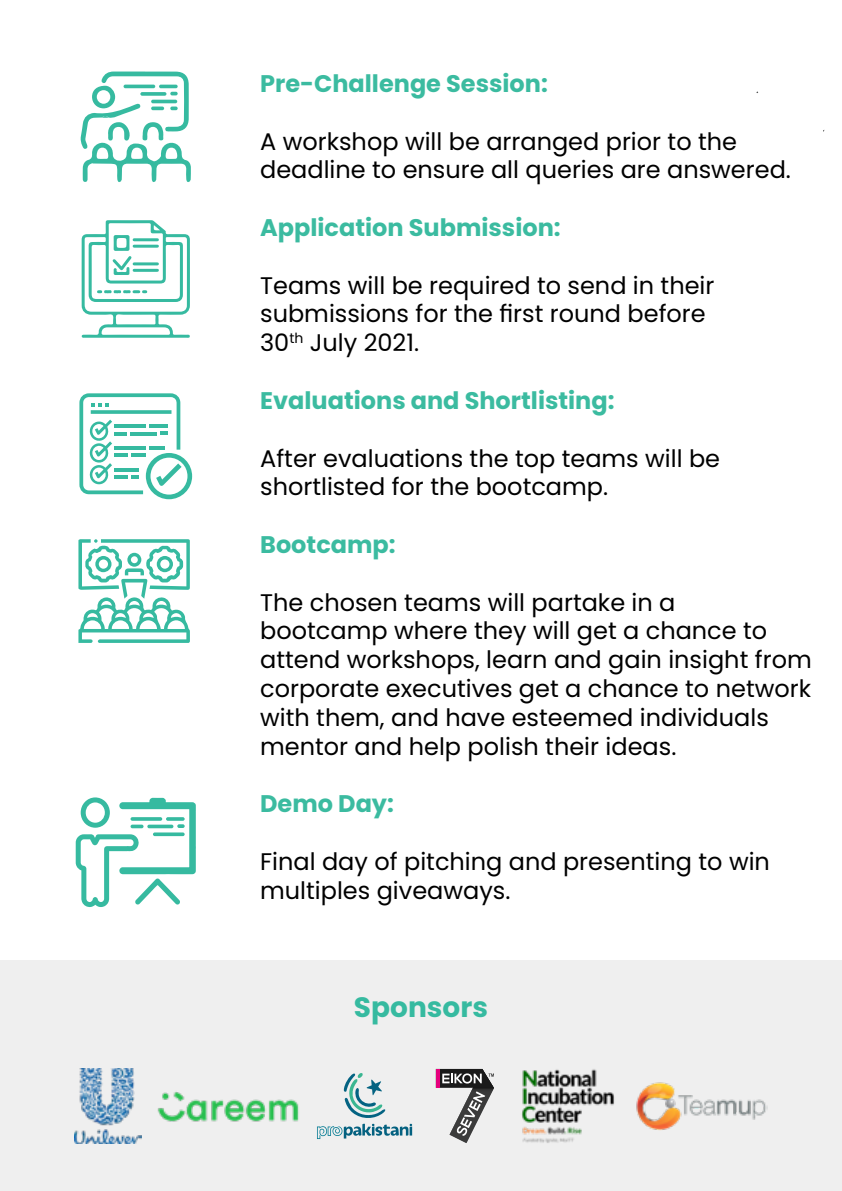
<style>
.page{position:relative;width:842px;height:1191px;background:#fff}
.page>*{position:absolute;margin:0;border:0;box-sizing:border-box;transform-origin:0 0}
.t1{font:700 28px "Poppins";color:#36baa0}
.t2{font:24px/28.8px "Poppins";color:#000}
.t3{font:700 24px "Poppins";color:#3bbba0}
</style>
<div class="page">
<div style="left:0;top:961px;width:842px;height:230px;background:#efefef"></div>
<svg style="left:436px;top:1069px;width:58px;height:74px"></svg>
<svg style="left:320px;top:1073px;width:92px;height:66px"></svg>
<img style="left:75px;top:1068px;width:60px;height:75px">
<img style="left:522px;top:1069px;width:92px;height:74px">
<img style="left:636px;top:1082px;width:131px;height:48px">
<img style="left:135px;top:1091px;width:185px;height:53px">
<svg style="left:80px;top:71px;width:111px;height:111px"></svg>
<svg style="left:82px;top:220px;width:108px;height:118px"></svg>
<svg style="left:79px;top:393px;width:113px;height:106px"></svg>
<svg style="left:76px;top:797px;width:120px;height:110px"></svg>
<svg style="left:78px;top:539px;width:112px;height:104px"></svg>
<p class="t3" style="left:260px;top:70px;width:289px">Pre-Challenge Session:</p>
<p class="t2" style="left:260px;top:127px;width:532px">A workshop will be arranged prior to the deadline to ensure all queries are answered.</p>
<p class="t3" style="left:260px;top:214px;width:302px">Application Submission:</p>
<p class="t2" style="left:260px;top:271px;width:456px">Teams will be required to send in their submissions for the first round before<br>30<sup>th</sup> July 2021.</p>
<p class="t3" style="left:260px;top:386px;width:356px">Evaluations and Shortlisting:</p>
<p class="t2" style="left:260px;top:444px;width:461px">After evaluations the top teams will be shortlisted for the bootcamp.</p>
<p class="t3" style="left:260px;top:530px;width:137px">Bootcamp:</p>
<p class="t2" style="left:260px;top:588px;width:553px">The chosen teams will partake in a<br>bootcamp where they will get a chance to attend workshops, learn and gain insight from corporate executives get a chance to network with them, and have esteemed individuals mentor and help polish their ideas.</p>
<p class="t3" style="left:260px;top:790px;width:135px">Demo Day:</p>
<p class="t2" style="left:260px;top:847px;width:511px">Final day of pitching and presenting to win multiples giveaways.</p>
<p class="t1" style="left:354px;top:991px;width:136px">Sponsors</p>
</div>
